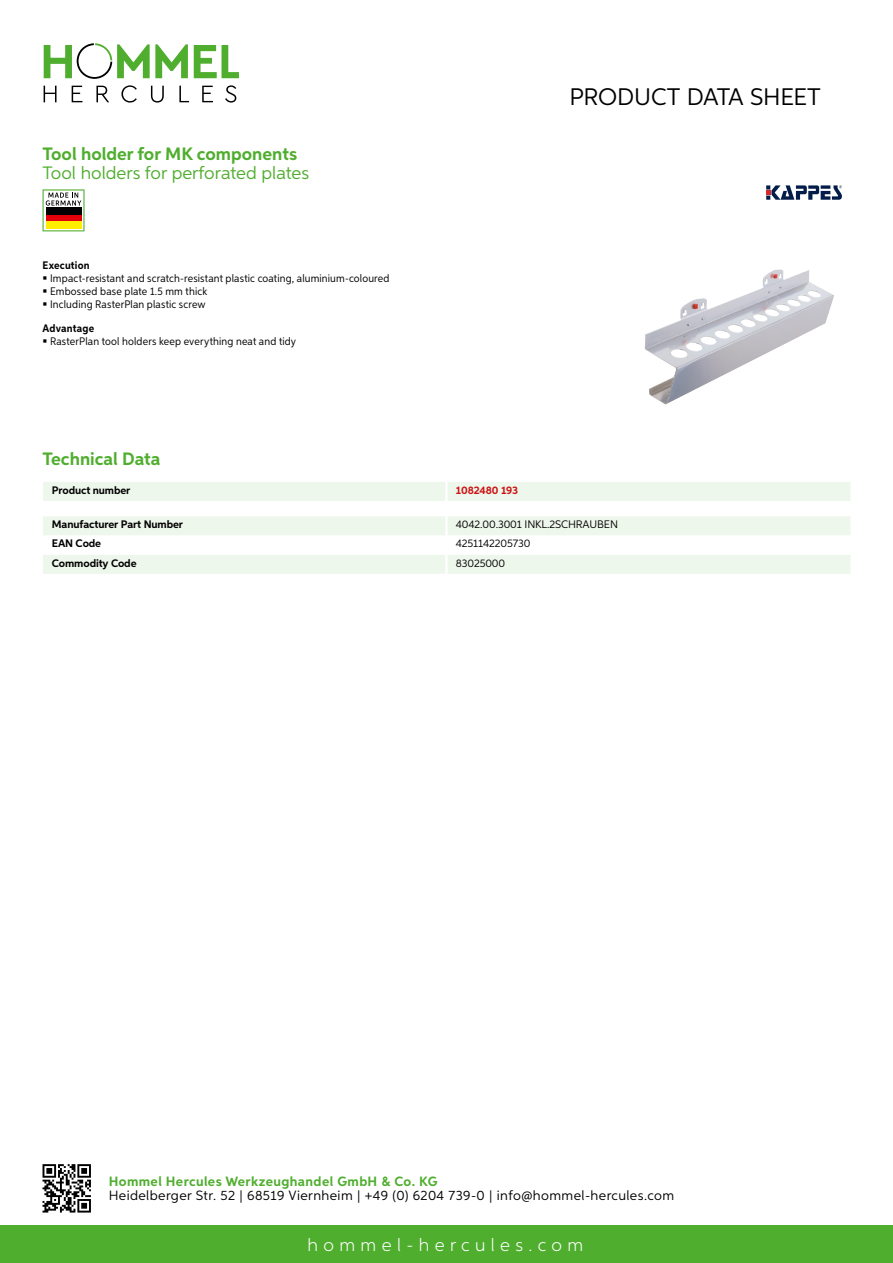
<style>
.page{position:relative;width:893px;height:1263px;background:#fff}
.page>*{position:absolute;margin:0;border:0;box-sizing:border-box;transform-origin:0 0}
.t1{font:24px "Aspira";letter-spacing:-.01em;color:#000}
.t2{font:700 18px "Aspira";color:#50ae2f}
.t3{font:18px "Aspira";color:#50ae2f}
.t4{font:300 18px "Aspira";letter-spacing:.3em;color:#fff}
.t5{font:13.5px "Aspira";letter-spacing:.03em;color:#000}
.t6{font:700 13.5px "Aspira";letter-spacing:.03em;color:#50ae2f}
.t7{font:10.95px/12.8px "Aspira Nar";letter-spacing:.015em;color:#000}
.t8{font:700 10.95px "Aspira";letter-spacing:-.01em;color:#000}
.t9{font:10.95px "Aspira";letter-spacing:-.01em;color:#000}
.t10{font:700 10.95px "Aspira Nar";letter-spacing:.015em;color:#000}
.t11{font:700 10.95px "Aspira";letter-spacing:-.01em;color:#cd1013}
</style>
<div class="page">
<div style="left:0;top:1226px;width:893px;height:37px;background:#50ae2f"></div>
<svg style="left:43px;top:1164px;width:48px;height:48px"></svg>
<svg style="left:194px;top:45px;width:45px;height:33px"></svg>
<svg style="left:44px;top:43px;width:144px;height:36px"></svg>
<svg style="left:44px;top:86px;width:13px;height:16px"></svg>
<svg style="left:72px;top:86px;width:10px;height:16px"></svg>
<svg style="left:96px;top:86px;width:13px;height:16px"></svg>
<svg style="left:121px;top:85px;width:16px;height:18px"></svg>
<svg style="left:151px;top:86px;width:13px;height:17px"></svg>
<svg style="left:179px;top:86px;width:10px;height:16px"></svg>
<svg style="left:202px;top:86px;width:11px;height:16px"></svg>
<svg style="left:225px;top:85px;width:11px;height:18px"></svg>
<div style="left:43px;top:482px;width:807px;height:19px;background:#eef7eb"></div>
<hr style="left:445px;top:482px;width:3px;height:19px;background:#fff">
<svg style="left:43px;top:516px;width:807px;height:58px"></svg>
<hr style="left:445px;top:555px;width:3px;height:19px;background:#fff">
<svg style="left:43px;top:189px;width:42px;height:42px"></svg>
<div style="left:46px;top:214px;width:35px;height:7px;background:#e3000b"></div>
<div style="left:46px;top:208px;width:35px;height:7px;background:#000"></div>
<div style="left:46px;top:221px;width:35px;height:7px;background:#ffed00"></div>
<img style="left:645px;top:269px;width:189px;height:136px">
<svg style="left:766px;top:185px;width:76px;height:15px"></svg>
<h2 class="t2" style="left:43px;top:142px;width:256px">Tool holder for MK components</h2>
<h2 class="t3" style="left:43px;top:162px;width:268px">Tool holders for perforated plates</h2>
<p class="t10" style="left:43px;top:259px;width:49px">Execution</p>
<p class="t7" style="left:50px;top:272px;width:341px">Impact-resistant and scratch-resistant plastic coating, aluminium-coloured<br>Embossed base plate 1.5 mm thick<br>Including RasterPlan plastic screw</p>
<p class="t10" style="left:43px;top:322px;width:53px">Advantage</p>
<p class="t7" style="left:50px;top:334px;width:248px">RasterPlan tool holders keep everything neat and tidy</p>
<h1 class="t1" style="left:569px;top:82px;width:253px">Product data sh eet</h1>
<h2 class="t2" style="left:43px;top:448px;width:120px">Technical Data</h2>
<p class="t8" style="left:52px;top:483px;width:80px">Product number</p>
<p class="t11" style="left:456px;top:483px;width:64px">1082480 193</p>
<p class="t8" style="left:52px;top:518px;width:133px">Manufacturer Part Number</p>
<p class="t9" style="left:456px;top:518px;width:128px">4042.00.3001 INKL.2SCHRAU</p>
<p class="t9" style="left:597px;top:518px;width:22px">BEN</p>
<p class="t8" style="left:52px;top:537px;width:51px">EAN Code</p>
<p class="t9" style="left:456px;top:537px;width:76px">4251142205730</p>
<p class="t8" style="left:52px;top:556px;width:86px">Commodity Code</p>
<p class="t9" style="left:456px;top:556px;width:51px">83025000</p>
<p class="t6" style="left:109px;top:1172px;width:330px">Hommel Hercules Werkzeughandel GmbH &amp; Co. KG</p>
<p class="t5" style="left:109px;top:1187px;width:567px">Heidelberger Str. 52 | 68519 Viernheim | +49 (0) 6204 739-0 | info@hommel-hercules.com</p>
<h2 class="t4" style="left:307px;top:1234px;width:277px">hommel-hercules.com</h2>
</div>
